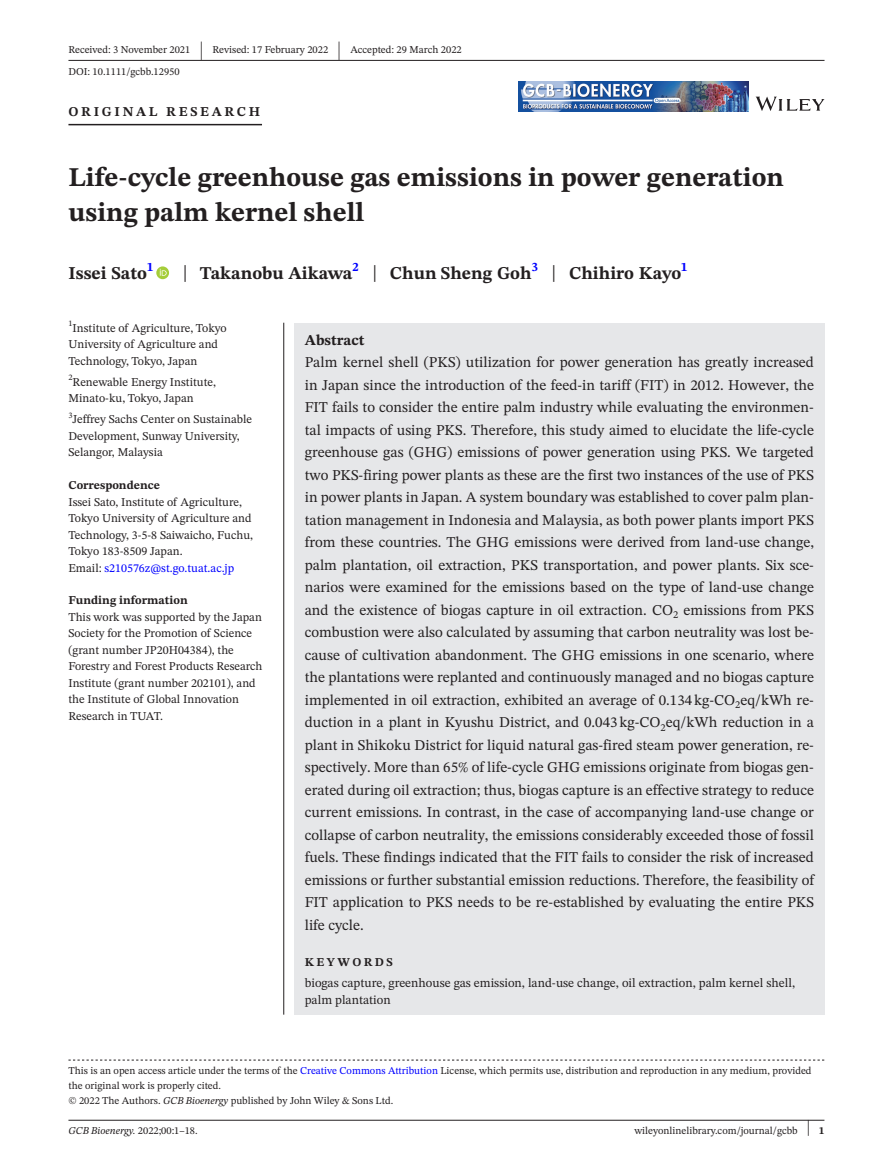
<style>
.page{position:relative;width:893px;height:1174px;background:#fff}
.page>*{position:absolute;margin:0;border:0;box-sizing:border-box;transform-origin:0 0}
.t1{font:700 27px/34.5px "STIX Two Text";color:#231f20}
.t2{font:25.65px "STIX Two Text";color:#231f20;scale:.49 1}
.t3{font:700 18px "STIX Two Text";color:#231f20}
.t4{font:15px/22.5px "STIX Two Text";color:#231f20;text-align:justify}
.t5{font:700 15px "STIX Two Text";color:#231f20}
.t6{font:700 13.5px "STIX Two Text";letter-spacing:.2em;color:#231f20}
.t7{font:12.75px/17.2px "STIX Two Text";color:#231f20}
.t8{font:12px/16.5px "STIX Two Text";color:#231f20}
.t9{font:700 12px "STIX Two Text";color:#231f20}
.t10{font:700 12px "STIX Two Text";letter-spacing:.2em;color:#231f20}
.t11{font:10.5px/15px "STIX Two Text";color:#231f20}
.t12{font:italic 10.5px "STIX Two Text";color:#231f20}
.s1{font-weight:400;font-size:23.4px}
.s2{color:#00f}
.s3{font-style:italic}
.s4{font-style:normal}
.s5{font-size:22.2px}
.s6{font-weight:700}
</style>
<div class="page">
<hr style="left:68px;top:1119px;width:756px;height:1px;background:#231f20">
<svg style="left:756px;top:97px;width:68px;height:14px"></svg>
<img style="left:519px;top:81px;width:229px;height:30px">
<hr style="left:68px;top:60px;width:756px;height:1px;background:#231f20">
<hr style="left:68px;top:124px;width:194px;height:1px;background:#231f20">
<svg style="left:156px;top:266px;width:13px;height:13px"></svg>
<svg style="left:160px;top:269px;width:7px;height:7px"></svg>
<svg style="left:68px;top:1059px;width:756px;height:1px"></svg>
<div style="left:294px;top:323px;width:530px;height:691px;background:#e6e7e9"></div>
<hr style="left:283px;top:323px;width:1px;height:691px;background:#231f20">
<p class="t11" style="left:68px;top:42px;width:123px">Received: 3 November 2021</p>
<h2 class="t2" style="left:200px;top:32px;width:8px">|</h2>
<p class="t11" style="left:213px;top:42px;width:117px">Revised: 17 February 2022</p>
<h2 class="t2" style="left:338px;top:32px;width:8px">|</h2>
<p class="t11" style="left:350px;top:42px;width:113px">Accepted: 29 March 2022</p>
<p class="t11" style="left:68px;top:64px;width:113px">DOI: 10.1111/gcbb.12950</p>
<p class="t6" style="left:68px;top:101px;width:193px">ORIGINAL RESEARCH</p>
<h1 class="t1" style="left:68px;top:161px;width:717px">Life-cycle greenhouse gas emissions in power generation using palm kernel shell</h1>
<p class="t3" style="left:68px;top:260px;width:86px">Issei Sato<sup>1</sup></p>
<p class="t3" style="left:183px;top:260px;width:506px"><span class="s1">|</span> Takanobu Aikawa<sup>2</sup> <span class="s1">|</span> Chun Sheng Goh<sup>3</sup> <span class="s1">|</span> Chihiro Kayo<sup>1</sup></p>
<p class="t8" style="left:68px;top:319px;width:160px"><sup>1</sup>Institute of Agriculture, Tokyo<br>University of Agriculture and<br>Technology, Tokyo, Japan</p>
<p class="t8" style="left:68px;top:373px;width:149px"><sup>2</sup>Renewable Energy Institute,<br>Minato-ku, Tokyo, Japan</p>
<p class="t8" style="left:68px;top:411px;width:185px"><sup>3</sup>Jeffrey Sachs Center on Sustainable<br>Development, Sunway University,<br>Selangor, Malaysia</p>
<p class="t9" style="left:68px;top:477px;width:93px">Correspondence</p>
<p class="t8" style="left:68px;top:493px;width:186px">Issei Sato, Institute of Agriculture, Tokyo University of Agriculture and Technology, 3-5-8 Saiwaicho, Fuchu, Tokyo 183-8509 Japan.<br>Email: <span class="s2">s210576z@st.go.tuat.ac.jp</span></p>
<p class="t9" style="left:68px;top:591px;width:121px">Funding information</p>
<p class="t8" style="left:68px;top:608px;width:196px">This work was supported by the Japan Society for the Promotion of Science (grant number JP20H04384), the Forestry and Forest Products Research Institute (grant number 202101), and the Institute of Global Innovation Research in TUAT.</p>
<p class="t5" style="left:305px;top:329px;width:61px">Abstract</p>
<p class="t4" style="left:305px;top:351px;width:511px">Palm kernel shell (PKS) utilization for power generation has greatly increased in Japan since the introduction of the feed-in tariff (FIT) in 2012. However, the FIT fails to consider the entire palm industry while evaluating the environmen&shy;tal impacts of using PKS. Therefore, this study aimed to elucidate the life-cycle greenhouse gas (GHG) emissions of power generation using PKS. We targeted two PKS-firing power plants as these are the first two instances of the use of PKS in power plants in Japan. A system boundary was established to cover palm plan&shy;tation management in Indonesia and Malaysia, as both power plants import PKS from these countries. The GHG emissions were derived from land-use change, palm plantation, oil extraction, PKS transportation, and power plants. Six sce&shy;narios were examined for the emissions based on the type of land-use change and the existence of biogas capture in oil extraction. CO<sub>2</sub> emissions from PKS combustion were also calculated by assuming that carbon neutrality was lost be&shy;cause of cultivation abandonment. The GHG emissions in one scenario, where the plantations were replanted and continuously managed and no biogas capture implemented in oil extraction, exhibited an average of 0.134kg-CO<sub>2</sub>eq/kWh re&shy;duction in a plant in Kyushu District, and 0.043kg-CO<sub>2</sub>eq/kWh reduction in a plant in Shikoku District for liquid natural gas-fired steam power generation, re&shy;spectively. More than 65% of life-cycle GHG emissions originate from biogas gen&shy;erated during oil extraction; thus, biogas capture is an effective strategy to reduce current emissions. In contrast, in the case of accompanying land-use change or collapse of carbon neutrality, the emissions considerably exceeded those of fossil fuels. These findings indicated that the FIT fails to consider the risk of increased emissions or further substantial emission reductions. Therefore, the feasibility of FIT application to PKS needs to be re-established by evaluating the entire PKS life cycle.</p>
<p class="t10" style="left:305px;top:953px;width:90px">KEYWORDS</p>
<p class="t7" style="left:305px;top:974px;width:492px">biogas capture, greenhouse gas emission, land-use change, oil extraction, palm kernel shell, palm plantation</p>
<p class="t11" style="left:68px;top:1063px;width:745px">This is an open access article under the terms of the <span class="s2">Creative Commons Attribution</span> License, which permits use, distribution and reproduction in any medium, provided the original work is properly cited.<br>© 2022 The Authors. <span class="s3">GCB Bioenergy</span> published by John Wiley &amp; Sons Ltd.</p>
<p class="t12" style="left:68px;top:1123px;width:131px">GCB Bioenergy. <span class="s4">2022;00:1–18.</span></p>
<p class="t11" style="left:634px;top:1123px;width:192px">wileyonlinelibrary.com/journal/gcbb <span class="s5">|</span> <span class="s6">1</span></p>
</div>
